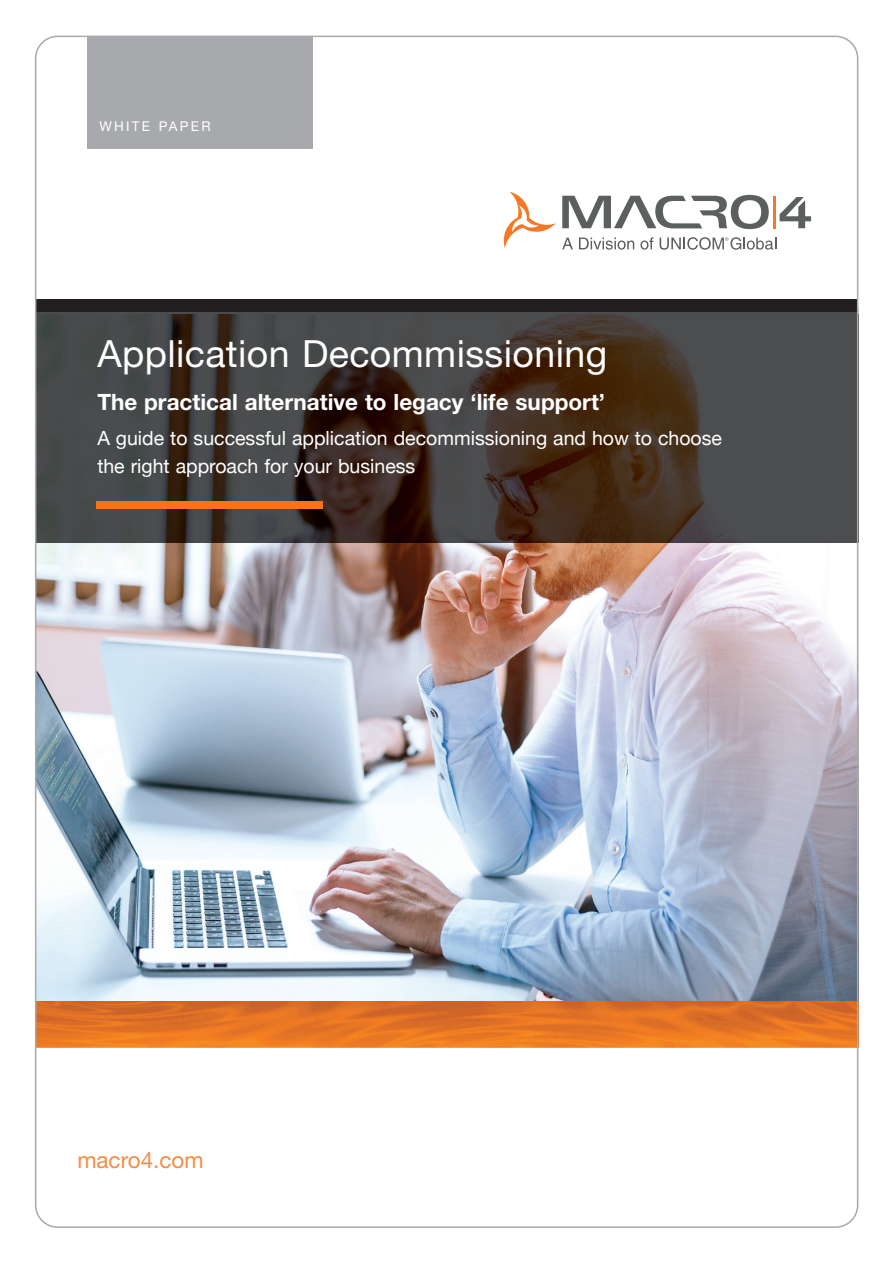
<style>
.page{position:relative;width:893px;height:1263px;background:#fff}
.page>*{position:absolute;margin:0;border:0;box-sizing:border-box;transform-origin:0 0}
.t1{font:37.5px "Helvetica Neue";letter-spacing:.01em;color:#fff}
.t2{font:700 22.5px "Helvetica Neue";color:#fff}
.t3{font:22.5px "Helvetica Neue";color:#f68c45}
.t4{font:19.5px/28.5px "Helvetica Neue";color:#fff}
.t5{font:13.5px "Helvetica Neue";letter-spacing:.165em;color:#fff}
</style>
<div class="page">
<img style="left:35px;top:36px;width:823px;height:1192px">
<p class="t5" style="left:99px;top:122px;width:113px">WHITE PAPER</p>
<h1 class="t1" style="left:97px;top:340px;width:511px">Application Decommissioning</h1>
<p class="t2" style="left:97px;top:394px;width:509px">The practical alternative to legacy ‘life support’</p>
<p class="t4" style="left:97px;top:423px;width:626px">A guide to successful application decommissioning and how to choose the right approach for your business</p>
<p class="t3" style="left:77px;top:1152px;width:128px">macro4.com</p>
</div>
